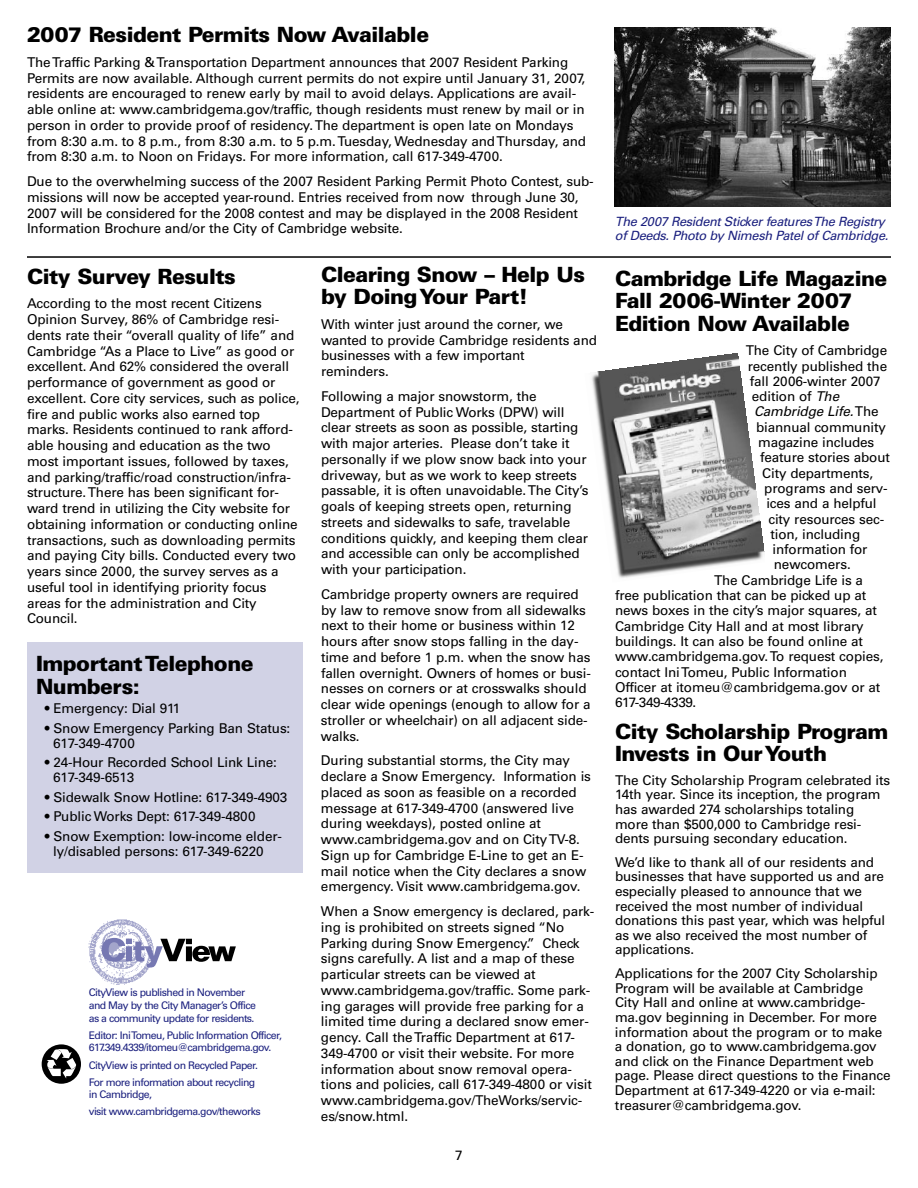
<style>
.page{position:relative;width:918px;height:1188px;background:#fff}
.page>*{position:absolute;margin:0;border:0;box-sizing:border-box;transform-origin:0 0}
.t1{font:900 21px/22.5px "Univers";letter-spacing:-.025em;color:#000}
.t2{font:13.5px/15.8px "Univers";letter-spacing:-.01em;color:#000}
.t3{font:italic 13.5px "Univers";letter-spacing:-.01em;color:#000}
.t4{font:13.5px "Univers";letter-spacing:-.035em;color:#000}
.t5{font:italic 12.75px/14.2px "Univers";letter-spacing:-.03em;color:#1a1f7e}
.t6{font:10.5px/12.6px "Univers";letter-spacing:-.055em;color:#1a1f7e}
.s1{font-style:italic}
.s2{font-style:normal}
</style>
<div class="page">
<img style="left:615px;top:27px;width:276px;height:180px">
<div style="left:27px;top:642px;width:276px;height:231px;background:#d1d2e5"></div>
<hr style="left:27px;top:256px;width:864px;height:2px;background:#000">
<img style="left:591px;top:354px;width:174px;height:224px">
<svg style="left:42px;top:1044px;width:39px;height:40px"></svg>
<img style="left:89px;top:919px;width:62px;height:65px">
<svg style="left:102px;top:938px;width:134px;height:30px"></svg>
<h1 class="t1" style="left:27px;top:25px;width:404px">2007 Resident Permits Now Available</h1>
<p class="t2" style="left:27px;top:55px;width:561px">The Traffic Parking &amp; Transportation Department announces that 2007 Resident Parking Permits are now available. Although current permits do not expire until January 31, 2007, residents are encouraged to renew early by mail to avoid delays. Applications are avail&shy;able online at: www.cambridgema.gov/traffic, though residents must renew by mail or in person in order to provide proof of residency. The department is open late on Mondays from 8:30 a.m. to 8 p.m., from 8:30 a.m. to 5 p.m. Tuesday, Wednesday and Thursday, and from 8:30 a.m. to Noon on Fridays. For more information, call 617-349-4700.</p>
<p class="t2" style="left:27px;top:175px;width:568px">Due to the overwhelming success of the 2007 Resident Parking Permit Photo Contest, sub&shy;missions will now be accepted year-round. Entries received from now through June 30, 2007 will be considered for the 2008 contest and may be displayed in the 2008 Resident Information Brochure and/or the City of Cambridge website.</p>
<h1 class="t1" style="left:27px;top:267px;width:210px">City Survey Results</h1>
<p class="t2" style="left:27px;top:297px;width:274px">According to the most recent Citizens Opinion Survey, 86% of Cambridge resi&shy;dents rate their “overall quality of life” and Cambridge “As a Place to Live” as good or excellent. And 62% considered the overall performance of government as good or excellent. Core city services, such as police, fire and public works also earned top marks. Residents continued to rank afford&shy;able housing and education as the two most important issues, followed by taxes, and parking/traffic/road construction/infra&shy;structure. There has been significant for&shy;ward trend in utilizing the City website for obtaining information or conducting online transactions, such as downloading permits and paying City bills. Conducted every two years since 2000, the survey serves as a useful tool in identifying priority focus areas for the administration and City Council.</p>
<h1 class="t1" style="left:321px;top:265px;width:266px">Clearing Snow – Help Us by Doing Your Part!</h1>
<p class="t2" style="left:321px;top:317px;width:278px">With winter just around the corner, we wanted to provide Cambridge residents and businesses with a few important<br>reminders.</p>
<p class="t2" style="left:321px;top:389px;width:269px">Following a major snowstorm, the Department of Public Works (DPW) will clear streets as soon as possible, starting with major arteries. Please don’t take it personally if we plow snow back into your driveway, but as we work to keep streets passable, it is often unavoidable. The City’s goals of keeping streets open, returning streets and sidewalks to safe, travelable conditions quickly, and keeping them clear and accessible can only be accomplished with your participation.</p>
<p class="t2" style="left:321px;top:587px;width:271px">Cambridge property owners are required by law to remove snow from all sidewalks next to their home or business within 12 hours after snow stops falling in the day&shy;time and before 1 p.m. when the snow has fallen overnight. Owners of homes or busi&shy;nesses on corners or at crosswalks should clear wide openings (enough to allow for a stroller or wheelchair) on all adjacent side&shy;walks.</p>
<p class="t2" style="left:321px;top:754px;width:272px">During substantial storms, the City may declare a Snow Emergency. Information is placed as soon as feasible on a recorded message at 617-349-4700 (answered live during weekdays), posted online at www.cambridgema.gov and on City TV-8.<br>Sign up for Cambridge E-Line to get an E&shy;mail notice when the City declares a snow emergency. Visit www.cambridgema.gov.</p>
<p class="t2" style="left:321px;top:905px;width:275px">When a Snow emergency is declared, park&shy;ing is prohibited on streets signed “No Parking during Snow Emergency.” Check signs carefully. A list and a map of these particular streets can be viewed at www.cambridgema.gov/traffic. Some park&shy;ing garages will provide free parking for a limited time during a declared snow emer&shy;gency. Call the Traffic Department at 617- 349-4700 or visit their website. For more information about snow removal opera&shy;tions and policies, call 617-349-4800 or visit www.cambridgema.gov/TheWorks/servic&shy;es/snow.html.</p>
<h1 class="t1" style="left:36px;top:654px;width:219px">Important Telephone<br>Numbers:</h1>
<p class="t2" style="left:45px;top:702px;width:137px">• Emergency: Dial 911</p>
<p class="t2" style="left:53px;top:722px;width:239px;line-height:15px;text-indent:-8px">• Snow Emergency Parking Ban Status:<br>617-349-4700</p>
<p class="t2" style="left:53px;top:756px;width:225px;line-height:15px;text-indent:-8px">• 24-Hour Recorded School Link Line:<br>617-349-6513</p>
<p class="t2" style="left:45px;top:790px;width:244px">• Sidewalk Snow Hotline: 617-349-4903</p>
<p class="t2" style="left:45px;top:810px;width:212px">• Public Works Dept: 617-349-4800</p>
<p class="t2" style="left:53px;top:830px;width:230px;line-height:15px;text-indent:-8px">• Snow Exemption: low-income elder&shy;ly/disabled persons: 617-349-6220</p>
<p class="t6" style="left:89px;top:987px;width:169px">CityView is published in November and May by the City Manager’s Office as a community update for residents.</p>
<p class="t6" style="left:89px;top:1030px;width:195px">Editor: Ini Tomeu, Public Information Officer,<br>617.349.4339/itomeu@cambridgema.gov.</p>
<p class="t6" style="left:89px;top:1057px;width:171px;line-height:17.1px">CityView is printed on Recycled Paper.<br>For more information about recycling</p>
<p class="t6" style="left:89px;top:1087px;width:173px;line-height:17.1px">in Cambridge,<br>visit www.cambridgema.gov/theworks</p>
<p class="t2" style="left:455px;top:1149px;width:9px">7</p>
<p class="t5" style="left:615px;top:215px;width:275px">The 2007 Resident Sticker features The Registry of Deeds. Photo by Nimesh Patel of Cambridge.</p>
<h1 class="t1" style="left:615px;top:269px;width:274px">Cambridge Life Magazine<br>Fall 2006-Winter 2007<br>Edition Now Available</h1>
<p class="t2" style="left:746px;top:344px;width:143px">The City of Cambridge</p>
<p class="t2" style="left:748px;top:359px;width:141px">recently published the</p>
<p class="t2" style="left:750px;top:374px;width:132px">fall 2006-winter 2007</p>
<p class="t2" style="left:752px;top:390px;width:89px">edition of <span class="s1">The</span></p>
<p class="t3" style="left:754px;top:407px;width:126px">Cambridge Life.<span class="s2">The</span></p>
<p class="t2" style="left:756px;top:420px;width:131px">biannual community</p>
<p class="t2" style="left:758px;top:436px;width:118px">magazine includes</p>
<p class="t2" style="left:760px;top:451px;width:131px">feature stories about</p>
<p class="t2" style="left:762px;top:466px;width:112px">City departments,</p>
<p class="t2" style="left:764px;top:481px;width:125px">programs and serv-</p>
<p class="t2" style="left:766px;top:497px;width:112px">ices and a helpful</p>
<p class="t2" style="left:768px;top:512px;width:117px">city resources sec-</p>
<p class="t2" style="left:770px;top:527px;width:91px">tion, including</p>
<p class="t2" style="left:773px;top:543px;width:97px">information for</p>
<p class="t2" style="left:774px;top:558px;width:78px">newcomers.</p>
<p class="t2" style="left:714px;top:573px;width:151px">The Cambridge Life is a</p>
<p class="t2" style="left:615px;top:589px;width:253px">free publication that can be picked up at</p>
<p class="t2" style="left:615px;top:604px;width:263px">news boxes in the city’s major squares, at</p>
<p class="t2" style="left:615px;top:619px;width:250px">Cambridge City Hall and at most library</p>
<p class="t2" style="left:615px;top:634px;width:249px">buildings. It can also be found online at</p>
<p class="t2" style="left:615px;top:650px;width:270px">www.cambridgema.gov.To request copies,</p>
<p class="t2" style="left:615px;top:665px;width:233px">contact Ini Tomeu, Public Information</p>
<p class="t2" style="left:615px;top:680px;width:267px">Officer at itomeu@cambridgema.gov or at</p>
<p class="t4" style="left:615px;top:697px;width:83px">617-349-4339.</p>
<h1 class="t1" style="left:615px;top:722px;width:275px">City Scholarship Program<br>Invests in Our Youth</h1>
<p class="t2" style="left:615px;top:774px;width:277px;line-height:14.7px">The City Scholarship Program celebrated its 14th year. Since its inception, the program has awarded 274 scholarships totaling more than $500,000 to Cambridge resi&shy;dents pursuing secondary education.</p>
<p class="t2" style="left:615px;top:856px;width:272px;line-height:14.7px">We’d like to thank all of our residents and businesses that have supported us and are especially pleased to announce that we received the most number of individual donations this past year, which was helpful as we also received the most number of applications.</p>
<p class="t2" style="left:615px;top:967px;width:277px;line-height:14.5px">Applications for the 2007 City Scholarship Program will be available at Cambridge City Hall and online at www.cambridge&shy;ma.gov beginning in December. For more information about the program or to make a donation, go to www.cambridgema.gov and click on the Finance Department web page. Please direct questions to the Finance Department at 617-349-4220 or via e-mail: treasurer@cambridgema.gov.</p>
</div>
